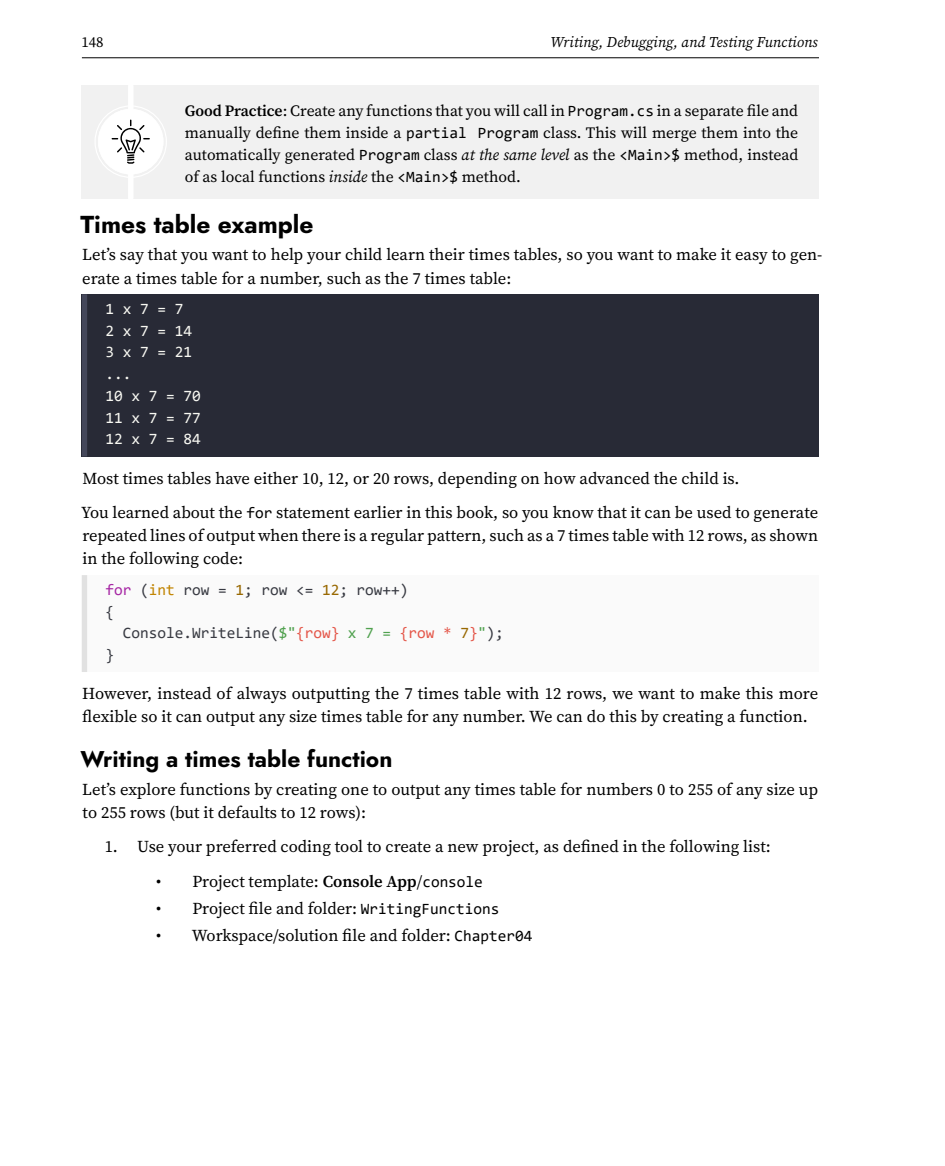
<style>
.page{position:relative;width:945px;height:1166px;background:#fff}
.page>*{position:absolute;margin:0;border:0;box-sizing:border-box;transform-origin:0 0}
.t1{font:700 24.5px "Jost";color:#000}
.t2{font:700 22.75px "Jost";color:#000}
.t3{font:16.62px/23.3px "Source Serif 4";color:#000}
.t4{font:15.75px/22.1px "Source Serif 4";color:#000;text-align:justify}
.t5{font:15.75px/21.7px "Consolas";color:#383a42}
.t6{font:15.75px/21.7px "Consolas";color:#f8f8f2}
.t7{font:italic 14.88px "Source Serif 4";color:#000}
.t8{font:14.88px "Source Serif 4";color:#000}
.s1{font-weight:600}
.s2{font-family:"Consolas"}
.s3{font-style:italic}
.s4{font-family:"Consolas";font-size:15.75px}
.s5{color:#a626a4}
.s6{color:#c18401}
.s7{color:#986801}
.s8{color:#50a14f}
.s9{color:#e45649}
</style>
<div class="page">
<hr style="left:82px;top:57px;width:737px;height:1px;background:#000">
<div style="left:82px;top:294px;width:737px;height:162px;background:#282a36"></div>
<div style="left:82px;top:294px;width:5px;height:162px;background:#44475a"></div>
<div style="left:82px;top:575px;width:737px;height:97px;background:#fafafa"></div>
<div style="left:82px;top:575px;width:5px;height:97px;background:#e1e1e1"></div>
<div style="left:82px;top:85px;width:737px;height:113px;background:#f1f1f1"></div>
<div style="left:98px;top:109px;width:65px;height:65px;background:#fff;border-radius:50%"></div>
<div style="left:128px;top:85px;width:5px;height:113px;background:#fff"></div>
<div style="left:94px;top:105px;width:73px;height:73px;border:1px solid #fff;border-radius:50%"></div>
<div style="left:98px;top:109px;width:65px;height:65px;border:4px solid #fff;border-radius:50%"></div>
<svg style="left:112px;top:120px;width:38px;height:44px"></svg>
<p class="t8" style="left:81px;top:32px;width:24px">148</p>
<p class="t7" style="left:551px;top:32px;width:269px">Writing, Debugging, and Testing Functions</p>
<p class="t4" style="left:185px;top:100px;width:615px"><span class="s1">Good Practice</span>: Create any functions that you will call in <span class="s2">Program.cs</span> in a separate file and manually define them inside a <span class="s2">partial Program</span> class. This will merge them into the automatically generated <span class="s2">Program</span> class <span class="s3">at the same level</span> as the <span class="s2">&lt;Main&gt;$</span> method, instead of as local functions <span class="s3">inside</span> the <span class="s2">&lt;Main&gt;$</span> method.</p>
<h1 class="t1" style="left:81px;top:207px;width:235px">Times table example</h1>
<p class="t3" style="left:82px;top:243px;width:742px">Let’s say that you want to help your child learn their times tables, so you want to make it easy to gen&shy;erate a times table for a number, such as the 7 times table:</p>
<p class="t6" style="left:106px;top:297px;width:97px">1 x 7 = 7<br>2 x 7 = 14<br>3 x 7 = 21 ...<br>10 x 7 = 70<br>11 x 7 = 77<br>12 x 7 = 84</p>
<p class="t3" style="left:81px;top:461px;width:739px;line-height:34.3px">Most times tables have either 10, 12, or 20 rows, depending on how advanced the child is.<br>You learned about the <span class="s4">for</span> statement earlier in this book, so you know that it can be used to generate</p>
<p class="t3" style="left:82px;top:524px;width:737px">repeated lines of output when there is a regular pattern, such as a 7 times table with 12 rows, as shown in the following code:</p>
<p class="t5" style="left:106px;top:578px;width:305px"><span class="s5">for</span> (<span class="s6">int</span> row = <span class="s7">1</span>; row &lt;= <span class="s7">12</span>; row++) {</p>
<p class="t5" style="left:123px;top:622px;width:383px">Console.WriteLine(<span class="s8">$"</span><span class="s9">{row}</span> <span class="s8">x 7 =</span> <span class="s9">{row *</span> <span class="s7">7</span><span class="s9">}</span><span class="s8">"</span>);</p>
<p class="t5" style="left:106px;top:643px;width:10px">}</p>
<p class="t3" style="left:82px;top:682px;width:738px">However, instead of always outputting the 7 times table with 12 rows, we want to make this more flexible so it can output any size times table for any number. We can do this by creating a function.</p>
<h2 class="t2" style="left:81px;top:743px;width:313px">Writing a times table function</h2>
<p class="t3" style="left:82px;top:777px;width:737px">Let’s explore functions by creating one to output any times table for numbers 0 to 255 of any size up to 255 rows (but it defaults to 12 rows):</p>
<p class="t3" style="left:105px;top:835px;width:668px">1. Use your preferred coding tool to create a new project, as defined in the following list:</p>
<p class="t3" style="left:156px;top:869px;width:328px">• Project template: <span class="s1">Console App</span>/<span class="s4">console</span></p>
<p class="t3" style="left:156px;top:896px;width:345px">• Project file and folder: <span class="s4">WritingFunctions</span></p>
<p class="t3" style="left:156px;top:923px;width:378px">• Workspace/solution file and folder: <span class="s4">Chapter04</span></p>
</div>
